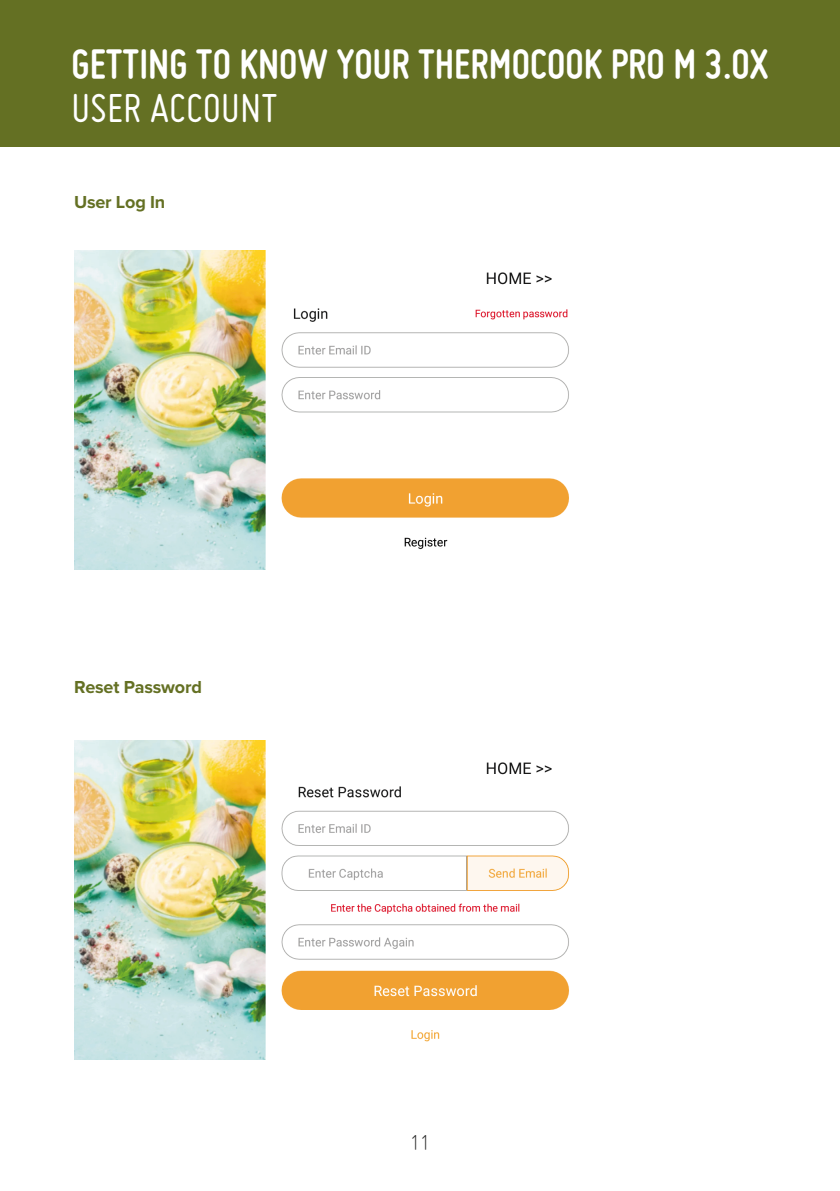
<style>
.page{position:relative;width:840px;height:1191px;background:#fff}
.page>*{position:absolute;margin:0;border:0;box-sizing:border-box;transform-origin:0 0}
.t1{font:700 44px "Miso";color:#fff}
.t2{font:44px "Miso";color:#fff}
.t3{font:300 24px "Miso";color:#2f2f2e}
.t4{font:700 18px "Proxima Nova";letter-spacing:-.01em;color:#647023}
</style>
<div class="page">
<div style="left:0;top:0;width:839px;height:146px;background:#647023"></div>
<img style="left:74px;top:740px;width:495px;height:319px">
<img style="left:74px;top:251px;width:495px;height:319px">
<p class="t1" style="left:71px;top:39px;width:698px">GETTING TO KNOW YOUR THERMOCOOK PRO M 3.0X</p>
<p class="t2" style="left:71px;top:83px;width:208px">USER ACCOUNT</p>
<p class="t4" style="left:74px;top:191px;width:93px">User Log In</p>
<p class="t4" style="left:74px;top:677px;width:129px">Reset Password</p>
<p class="t3" style="left:410px;top:1129px;width:21px">11</p>
</div>
